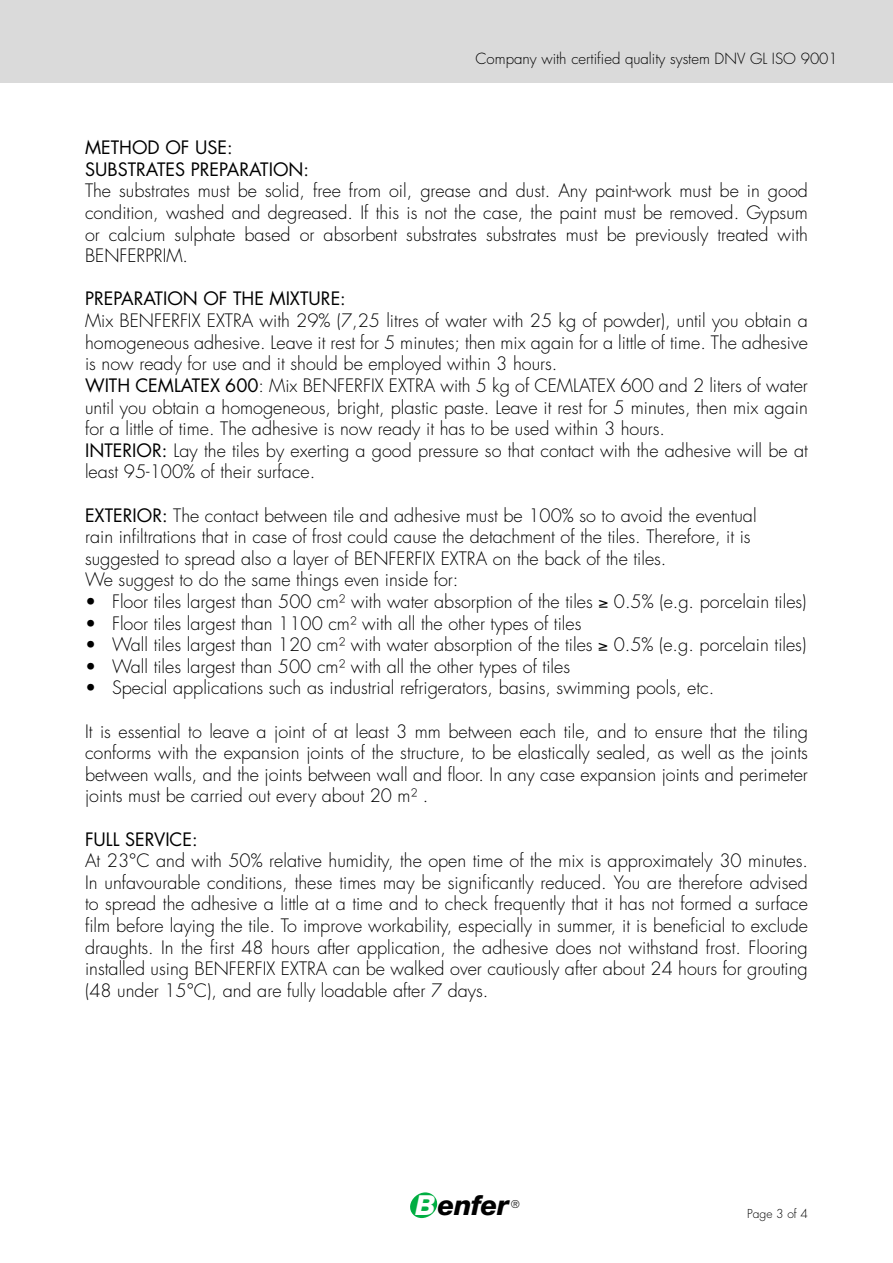
<style>
.page{position:relative;width:893px;height:1263px;background:#fff}
.page>*{position:absolute;margin:0;border:0;box-sizing:border-box;transform-origin:0 0}
.t1{font:italic 800 27.6px "Helvetica Neue";letter-spacing:-.02em;color:#000}
.t2{font:300 18px/21.6px "Futura";color:#000;text-align:justify}
.t3{font:18px/21.6px "Futura CE";color:#000}
.t4{font:300 15px "Futura";color:#000}
.t5{font:300 12px "Futura";color:#000}
.t6{font:300 10.5px "Futura";color:#000}
.s1{font-family:"Futura CE";font-weight:400}
.s2{color:#fff}
</style>
<div class="page">
<svg style="left:410px;top:1192px;width:28px;height:26px"></svg>
<div style="left:0;top:0;width:893px;height:83px;background:#dadada"></div>
<p class="t4" style="left:475px;top:49px;width:364px">Company with certified quality system DNV GL ISO 9001</p>
<p class="t3" style="left:85px;top:137px;width:226px">METHOD OF USE:<br>SUBSTRATES PREPARATION:</p>
<p class="t2" style="left:85px;top:180px;width:724px">The substrates must be solid, free from oil, grease and dust. Any paint-work must be in good condition, washed and degreased. If this is not the case, the paint must be removed. Gypsum or calcium sulphate based or absorbent substrates substrates must be previously treated with BENFERPRIM.</p>
<p class="t3" style="left:85px;top:288px;width:262px">PREPARATION OF THE MIXTURE:</p>
<p class="t2" style="left:85px;top:310px;width:724px;text-align:left">Mix BENFERFIX EXTRA with 29% (7,25 litres of water with 25 kg of powder), until you obtain a homogeneous adhesive. Leave it rest for 5 minutes; then mix again for a little of time. The adhesive is now ready for use and it should be employed within 3 hours.<br><span class="s1">WITH CEMLATEX 600</span>: Mix BENFERFIX EXTRA with 5 kg of CEMLATEX 600 and 2 liters of water until you obtain a homogeneous, bright, plastic paste. Leave it rest for 5 minutes, then mix again for a little of time. The adhesive is now ready it has to be used within 3 hours.<br><span class="s1">INTERIOR:</span> Lay the tiles by exerting a good pressure so that contact with the adhesive will be at least 95-100% of their surface.</p>
<p class="t2" style="left:85px;top:504px;width:673px;text-align:left"><span class="s1">EXTERIOR:</span> The contact between tile and adhesive must be 100% so to avoid the eventual rain infiltrations that in case of frost could cause the detachment of the tiles. Therefore, it is suggested to spread also a layer of BENFERFIX EXTRA on the back of the tiles.<br>We suggest to do the same things even inside for:</p>
<p class="t2" style="left:85px;top:591px;width:723px">• Floor tiles largest than 500 cm² with water absorption of the tiles ≥ 0.5% (e.g. porcelain tiles)</p>
<p class="t2" style="left:85px;top:612px;width:498px">• Floor tiles largest than 1100 cm² with all the other types of tiles</p>
<p class="t2" style="left:85px;top:634px;width:723px">• Wall tiles largest than 120 cm² with water absorption of the tiles ≥ 0.5% (e.g. porcelain tiles)</p>
<p class="t2" style="left:85px;top:656px;width:487px">• Wall tiles largest than 500 cm² with all the other types of tiles</p>
<p class="t2" style="left:85px;top:677px;width:631px">• Special applications such as industrial refrigerators, basins, swimming pools, etc.</p>
<p class="t2" style="left:85px;top:720px;width:724px">It is essential to leave a joint of at least 3 mm between each tile, and to ensure that the tiling conforms with the expansion joints of the structure, to be elastically sealed, as well as the joints between walls, and the joints between wall and floor. In any case expansion joints and perimeter joints must be carried out every about 20 m² .</p>
<p class="t3" style="left:85px;top:828px;width:114px">FULL SERVICE:</p>
<p class="t2" style="left:85px;top:850px;width:724px">At 23°C and with 50% relative humidity, the open time of the mix is approximately 30 minutes.<br>In unfavourable conditions, these times may be significantly reduced. You are therefore advised to spread the adhesive a little at a time and to check frequently that it has not formed a surface film before laying the tile. To improve workability, especially in summer, it is beneficial to exclude draughts. In the first 48 hours after application, the adhesive does not withstand frost. Flooring installed using BENFERFIX EXTRA can be walked over cautiously after about 24 hours for grouting (48 under 15°C), and are fully loadable after 7 days.</p>
<h1 class="t1" style="left:416px;top:1189px;width:95px"><span class="s2">B</span>enfer</h1>
<p class="t6" style="left:511px;top:1198px;width:10px">®</p>
<p class="t5" style="left:747px;top:1206px;width:62px">Page 3 of 4</p>
</div>
